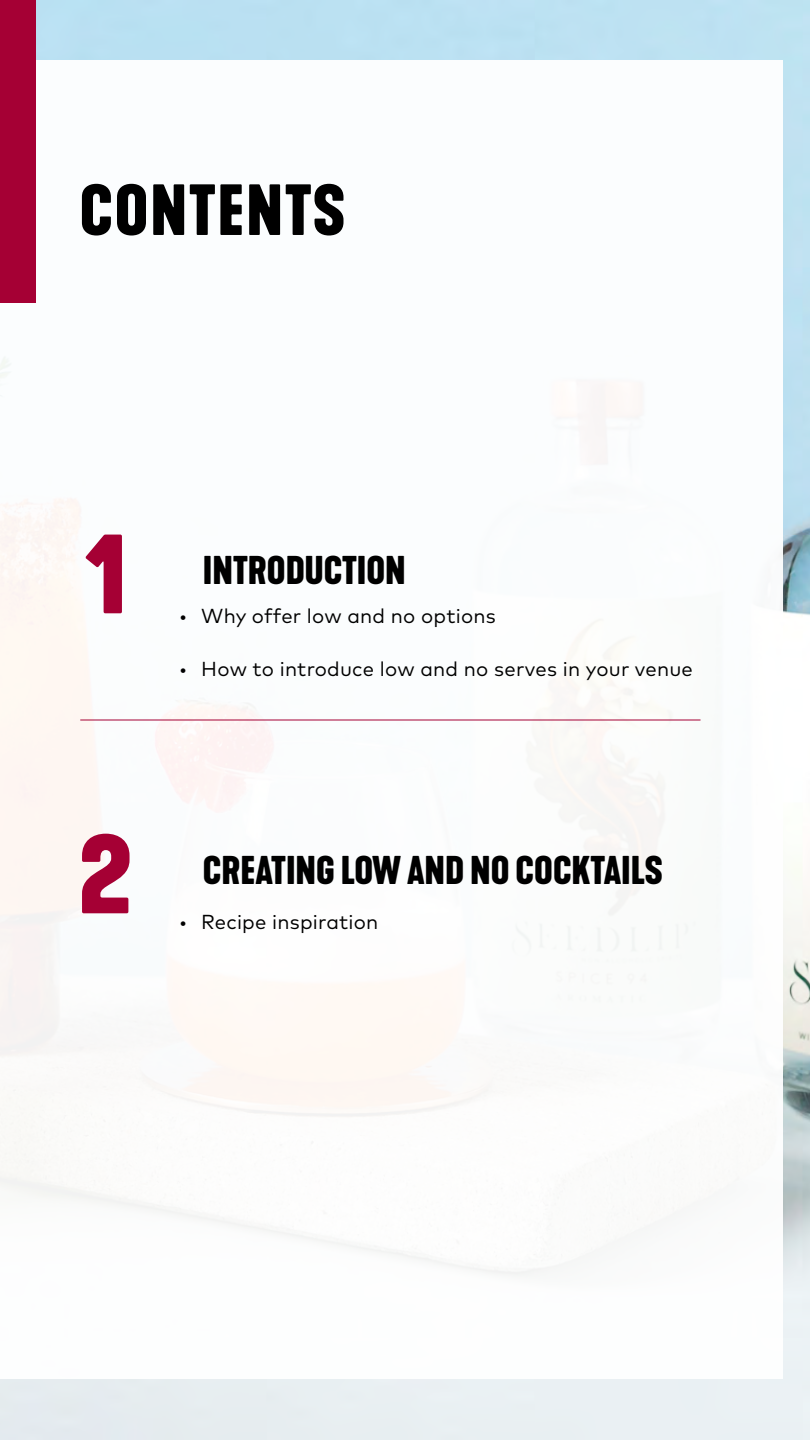
<style>
.page{position:relative;width:810px;height:1440px;background:#fff}
.page>*{position:absolute;margin:0;border:0;box-sizing:border-box;transform-origin:0 0}
.t1{font:700 112.5px "Kapra Neue";color:#a50034}
.t2{font:700 67.5px "Kapra Neue";letter-spacing:.025em;color:#000}
.t3{font:700 37.5px "Kapra Neue";color:#000}
.t4{font:20.25px "Mark Pro";letter-spacing:.01em;color:#000}
</style>
<div class="page">
<img style="left:0;top:0;width:810px;height:1440px">
<div style="left:0;top:61px;width:783px;height:1318px;background:#fff"></div>
<div style="left:0;top:0;width:36px;height:303px;background:#a50034"></div>
<hr style="left:80px;top:720px;width:621px;height:1px;background:#a50034">
<p class="t2" style="left:80px;top:166px;width:267px">CONTENTS</p>
<p class="t1" style="left:84px;top:498px;width:45px">1</p>
<p class="t3" style="left:203px;top:546px;width:204px">INTRODUCTION</p>
<p class="t4" style="left:179px;top:601px;width:318px">• Why offer low and no options</p>
<p class="t4" style="left:179px;top:654px;width:516px">• How to introduce low and no serves in your venue</p>
<p class="t1" style="left:79px;top:798px;width:54px">2</p>
<p class="t3" style="left:203px;top:846px;width:461px">CREATING LOW AND NO COCKTAILS</p>
<p class="t4" style="left:179px;top:907px;width:201px">• Recipe inspiration</p>
</div>
